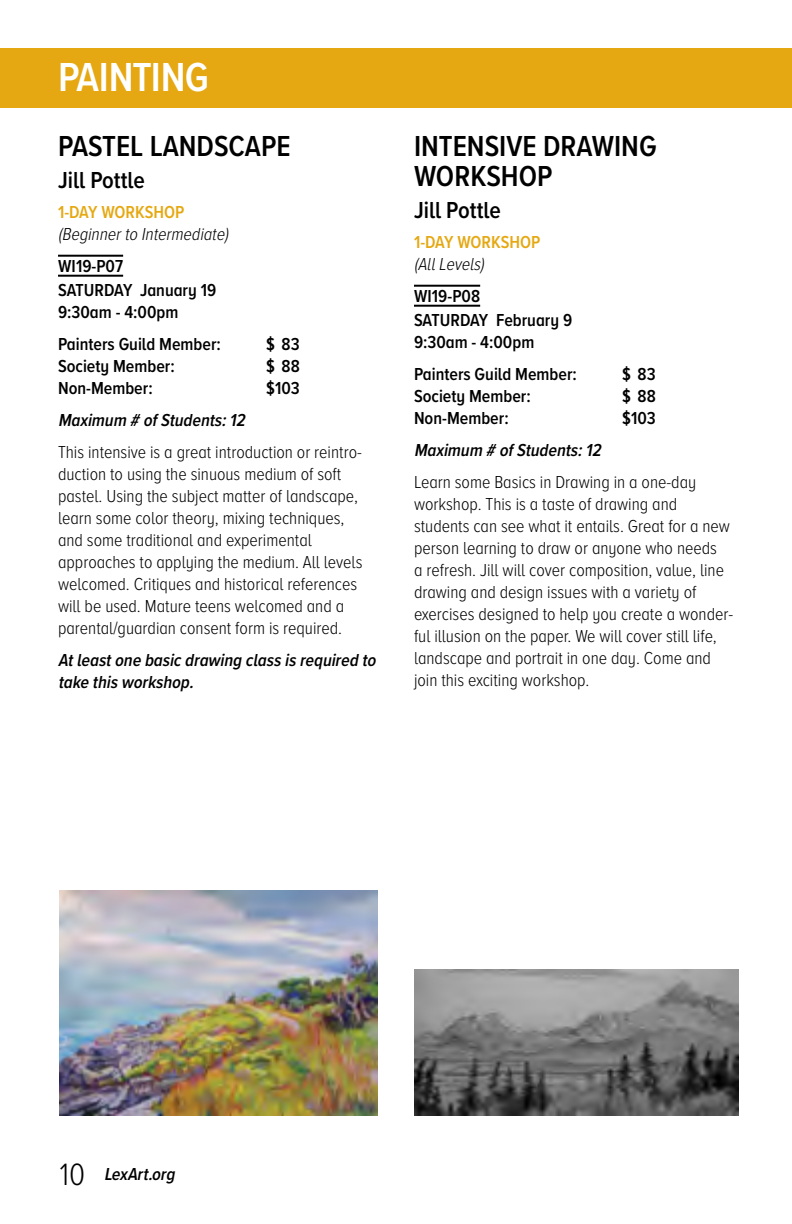
<style>
.page{position:relative;width:792px;height:1224px;background:#fff}
.page>*{position:absolute;margin:0;border:0;box-sizing:border-box;transform-origin:0 0}
.t1{font:600 42px "Proxima Nova Cond";letter-spacing:-.01em;color:#fff}
.t2{font:600 30px/30px "Proxima Nova A Cond";color:#000}
.t3{font:600 24px "Proxima Nova A Cond";color:#000}
.t4{font:300 18px/22px "Proxima Nova A Cond";color:#000}
.t5{font:600 18px/24px "Proxima Nova A Cond";color:#000}
.t6{font:italic 600 18px/22px "Proxima Nova A Cond";color:#000}
.t7{font:italic 300 18px "Proxima Nova A Cond";color:#000}
.t8{font:600 18px "Proxima Nova A Cond";color:#e5a812}
.s1{font-weight:300;font-style:normal;font-size:32px}
</style>
<div class="page">
<hr style="left:58px;top:255px;width:65px;height:2px;background:#000">
<hr style="left:58px;top:275px;width:65px;height:2px;background:#000">
<img style="left:60px;top:890px;width:318px;height:226px">
<div style="left:0;top:48px;width:792px;height:60px;background:#e5a812"></div>
<hr style="left:414px;top:285px;width:66px;height:2px;background:#000">
<hr style="left:414px;top:305px;width:66px;height:2px;background:#000">
<img style="left:414px;top:970px;width:324px;height:146px">
<h1 class="t1" style="left:58px;top:46px;width:152px">PAINTING</h1>
<h2 class="t2" style="left:58px;top:130px;width:234px">PaSTEL LANDSCAPE</h2>
<h3 class="t3" style="left:58px;top:162px;width:88px">Jill Pottle</h3>
<p class="t8" style="left:58px;top:198px;width:126px">1-DAY WORKSHOP</p>
<p class="t7" style="left:58px;top:220px;width:176px">(Beginnerto Intermediate)</p>
<p class="t5" style="left:58px;top:253px;width:67px">WI19-P07<br>Saturday</p>
<p class="t5" style="left:58px;top:278px;width:160px;line-height:22px;text-indent:82px">January 19<br>9:30am - 4:00pm</p>
<p class="t5" style="left:58px;top:331px;width:164px">Painters Guild Member:</p>
<p class="t5" style="left:266px;top:331px;width:35px">$ 83</p>
<p class="t5" style="left:58px;top:353px;width:118px">Society Member:</p>
<p class="t5" style="left:266px;top:353px;width:35px">$ 88</p>
<p class="t5" style="left:58px;top:375px;width:96px">Non-Member:</p>
<p class="t5" style="left:266px;top:375px;width:35px">$103</p>
<p class="t6" style="left:58px;top:408px;width:193px">Maximum # ofStudents:12</p>
<p class="t4" style="left:58px;top:440px;width:306px">This intensive is a great introduction or reintro&shy;duction to using the sinuous medium of soft pastel. Using the subject matter of landscape, learn some color theory, mixing techniques, and some traditional and experimental approaches to applying the medium. All levels welcomed. Critiques and historical references will be used. Mature teens welcomed and a parental/guardian consent form is required.</p>
<p class="t6" style="left:58px;top:648px;width:324px">Atleastone basicdrawing classisrequired to take thisworkshop.</p>
<h2 class="t2" style="left:414px;top:130px;width:244px">INTENSIVE DRAWING<br>WORKSHOP</h2>
<h3 class="t3" style="left:414px;top:192px;width:88px">Jill Pottle</h3>
<p class="t8" style="left:414px;top:228px;width:126px">1-DAY WORKSHOP</p>
<p class="t7" style="left:414px;top:250px;width:76px">(AllLevels)</p>
<p class="t5" style="left:414px;top:283px;width:68px">WI19-P08<br>Saturday</p>
<p class="t5" style="left:414px;top:308px;width:160px;line-height:22px;text-indent:82px">February 9<br>9:30am - 4:00pm</p>
<p class="t5" style="left:414px;top:361px;width:164px">Painters Guild Member:</p>
<p class="t5" style="left:622px;top:361px;width:35px">$ 83</p>
<p class="t5" style="left:414px;top:383px;width:118px">Society Member:</p>
<p class="t5" style="left:622px;top:383px;width:35px">$ 88</p>
<p class="t5" style="left:414px;top:405px;width:96px">Non-Member:</p>
<p class="t5" style="left:622px;top:405px;width:35px">$103</p>
<p class="t6" style="left:414px;top:438px;width:193px">Maximum # ofStudents:12</p>
<p class="t4" style="left:414px;top:470px;width:321px">Learn some Basics in Drawing in a one-day workshop. This is a taste of drawing and students can see what it entails. Great for a new person learning to draw or anyone who needs<br>a refresh. Jill will cover composition, value, line drawing and design issues with a variety of exercises designed to help you create a wonder&shy;ful illusion on the paper. We will cover still life, landscape and portrait in one day. Come and join this exciting workshop.</p>
<p class="t6" style="left:60px;top:1163px;width:121px"><span class="s1">1 0</span> LexArt.org</p>
</div>
